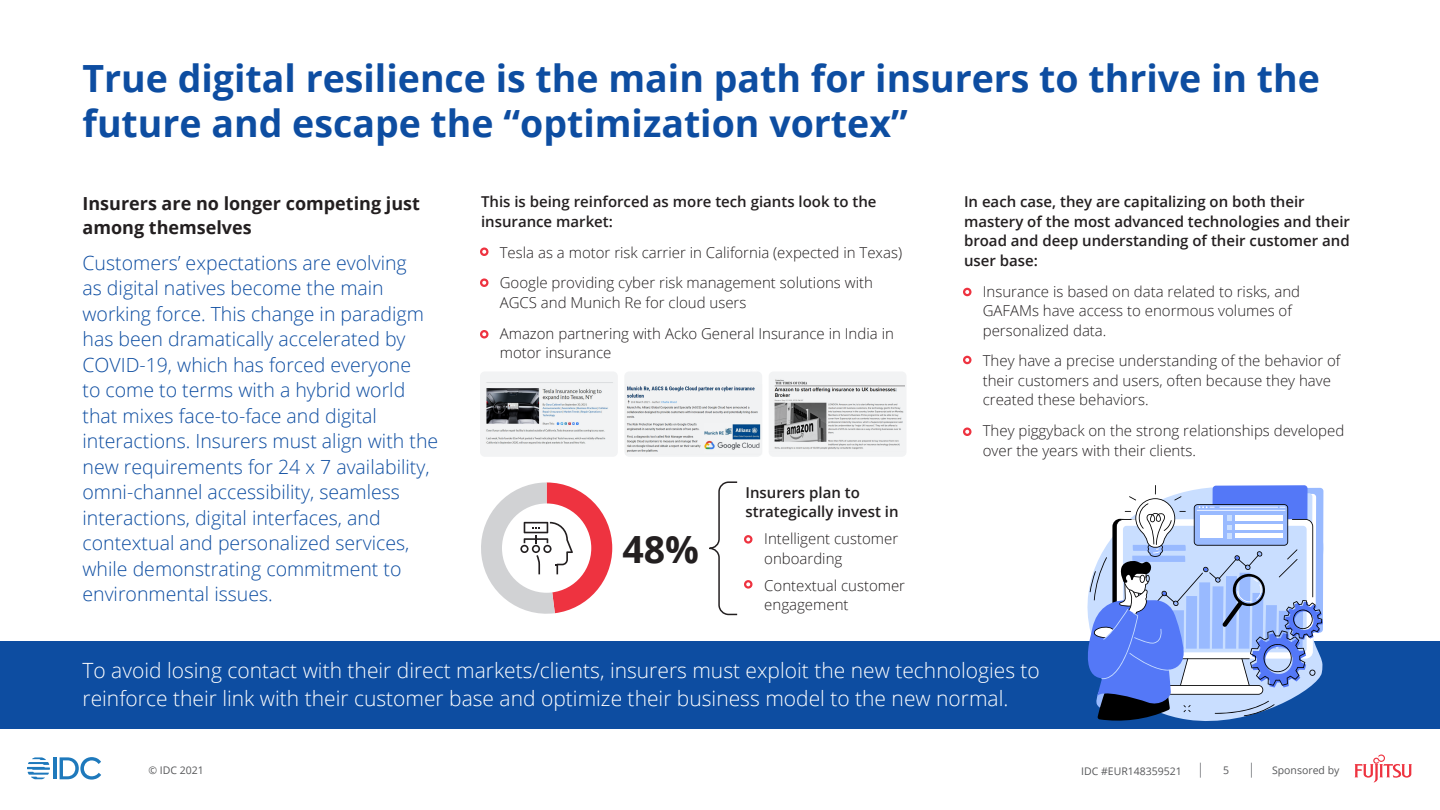
<style>
.page{position:relative;width:1440px;height:810px;background:#fff}
.page>*{position:absolute;margin:0;border:0;box-sizing:border-box;transform-origin:0 0}
.t1{font:700 37.5px/45px "Open Sans";color:#0d4da1}
.t2{font:700 37.5px "Open Sans";color:#231f20}
.t3{font:300 21px/28.5px "Open Sans";color:#fff}
.t4{font:300 19.5px/25.5px "Open Sans";color:#0d4da1}
.t5{font:700 18px/24px "Open Sans";color:#231f20}
.t6{font:300 15px/19.5px "Open Sans";color:#231f20}
.t7{font:600 15px/19.5px "Open Sans";color:#231f20}
.t8{font:10.5px "Open Sans";color:#57585a}
</style>
<div class="page">
<svg style="left:1251px;top:763px;width:1px;height:15px"></svg>
<svg style="left:1200px;top:763px;width:1px;height:15px"></svg>
<svg style="left:1354px;top:755px;width:58px;height:28px"></svg>
<hr style="left:53px;top:757px;width:4px;height:22px;background:#1e79bc">
<svg style="left:60px;top:757px;width:41px;height:23px"></svg>
<svg style="left:27px;top:757px;width:23px;height:22px"></svg>
<div style="left:0;top:641px;width:1440px;height:88px;background:#0d4da1"></div>
<svg style="left:769px;top:371px;width:138px;height:86px;fill:#f1f2f3"></svg>
<svg style="left:624px;top:371px;width:138px;height:86px;fill:#f1f2f3"></svg>
<svg style="left:480px;top:371px;width:138px;height:86px;fill:#f2f3f4"></svg>
<div style="left:480px;top:247px;width:9px;height:9px;border:2px solid #ee3340;border-radius:50%"></div>
<div style="left:744px;top:535px;width:9px;height:9px;border:2px solid #ee3340;border-radius:50%"></div>
<div style="left:744px;top:580px;width:9px;height:9px;border:2px solid #ee3340;border-radius:50%"></div>
<div style="left:480px;top:330px;width:9px;height:9px;border:2px solid #ee3340;border-radius:50%"></div>
<div style="left:480px;top:278px;width:9px;height:9px;border:2px solid #ee3340;border-radius:50%"></div>
<svg style="left:709px;top:481px;width:29px;height:135px"></svg>
<svg style="left:481px;top:482px;width:131px;height:132px"></svg>
<div style="left:963px;top:356px;width:9px;height:8px;border:2px solid #ee3340;border-radius:50%"></div>
<div style="left:963px;top:288px;width:9px;height:8px;border:2px solid #ee3340;border-radius:50%"></div>
<div style="left:963px;top:427px;width:9px;height:9px;border:2px solid #ee3340;border-radius:50%"></div>
<svg style="left:1087px;top:485px;width:236px;height:236px"></svg>
<p class="t1" style="left:82px;top:54px;width:1239px">True digital resilience is the main path for insurers to thrive in the future and escape the “optimization vortex”</p>
<p class="t5" style="left:82px;top:191px;width:339px">Insurers are no longer competing just among themselves</p>
<p class="t4" style="left:82px;top:250px;width:357px">Customers’ expectations are evolving<br>as digital natives become the main working force. This change in paradigm has been dramatically accelerated by COVID-19, which has forced everyone<br>to come to terms with a hybrid world that mixes face-to-face and digital interactions. Insurers must align with the new requirements for 24 x 7 availability, omni-channel accessibility, seamless interactions, digital interfaces, and contextual and personalized services, while demonstrating commitment to environmental issues.</p>
<p class="t7" style="left:481px;top:192px;width:397px">This is being reinforced as more tech giants look to the insurance market:</p>
<p class="t6" style="left:481px;top:242px;width:423px">• Tesla as a motor risk carrier in California (expected in Texas)</p>
<p class="t6" style="left:500px;top:273px;width:375px;text-indent:-19px">• Google providing cyber risk management solutions with<br>AGCS and Munich Re for cloud users</p>
<p class="t6" style="left:500px;top:323px;width:396px;text-indent:-19px">• Amazon partnering with Acko General Insurance in India in motor insurance</p>
<p class="t2" style="left:622px;top:523px;width:78px">48%</p>
<p class="t7" style="left:745px;top:482px;width:155px">Insurers plan to strategically invest in</p>
<p class="t6" style="left:764px;top:529px;width:136px;text-indent:-19px">• Intelligent customer onboarding</p>
<p class="t6" style="left:764px;top:575px;width:142px;text-indent:-19px">• Contextual customer engagement</p>
<p class="t7" style="left:964px;top:192px;width:388px">In each case, they are capitalizing on both their mastery of the most advanced technologies and their broad and deep understanding of their customer and user base:</p>
<p class="t6" style="left:983px;top:281px;width:319px;text-indent:-19px">• Insurance is based on data related to risks, and<br>GAFAMs have access to enormous volumes of personalized data.</p>
<p class="t6" style="left:983px;top:351px;width:359px;text-indent:-19px">• They have a precise understanding of the behavior of their customers and users, often because they have created these behaviors.</p>
<p class="t6" style="left:983px;top:421px;width:363px;text-indent:-19px">• They piggyback on the strong relationships developed over the years with their clients.</p>
<p class="t3" style="left:82px;top:655px;width:959px">To avoid losing contact with their direct markets/clients, insurers must exploit the new technologies to reinforce their link with their customer base and optimize their business model to the new normal.</p>
<p class="t8" style="left:148px;top:763px;width:57px">© IDC 2021</p>
<p class="t8" style="left:1081px;top:764px;width:102px">IDC #EUR148359521</p>
<p class="t8" style="left:1223px;top:763px;width:8px">5</p>
<p class="t8" style="left:1272px;top:763px;width:69px">Sponsored by</p>
</div>
